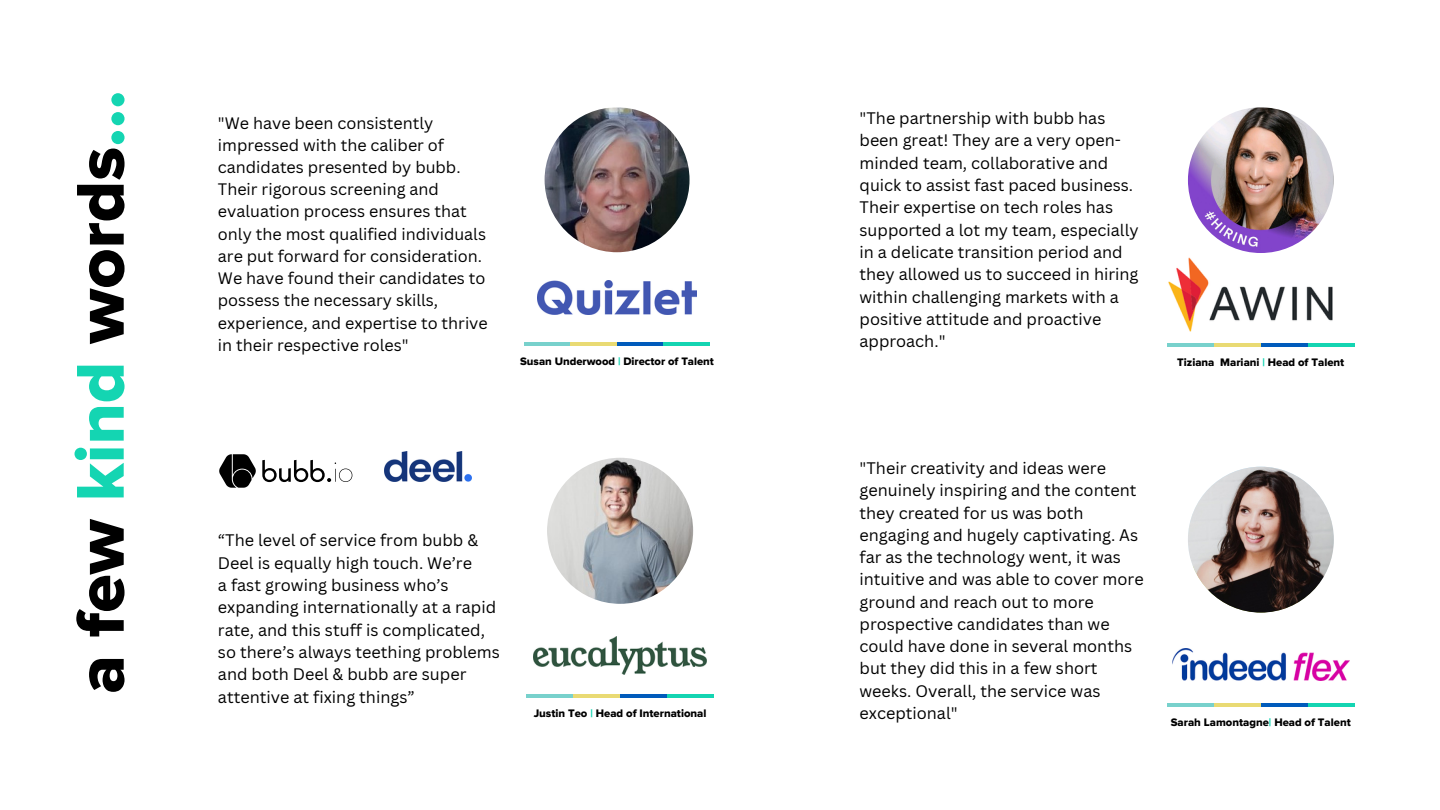
<style>
.page{position:relative;width:1440px;height:810px;background:#fff}
.page>*{position:absolute;margin:0;border:0;box-sizing:border-box;transform-origin:0 0}
.t1{font:70px "Proxima Nova Extrabld";color:#000}
.t2{font:16.3px/22.3px "Canva Sans";color:#000}
.t3{font:16.2px/22.3px "Canva Sans";color:#000}
.t4{font:11.3px "Proxima Nova Extrabld";color:#000}
.t5{font:11.2px "Proxima Nova Extrabld";color:#000}
.s1{color:#14d5b2}
</style>
<div class="page">
<img style="left:1188px;top:107px;width:146px;height:146px;border-radius:50%">
<img style="left:1168px;top:257px;width:165px;height:75px">
<hr style="left:1167px;top:343px;width:47px;height:4px;background:#78d1cc">
<hr style="left:1214px;top:343px;width:47px;height:4px;background:#e9da73">
<hr style="left:1261px;top:343px;width:47px;height:4px;background:#005bbb">
<hr style="left:1308px;top:343px;width:47px;height:4px;background:#14d5b2">
<img style="left:545px;top:107px;width:145px;height:145px;border-radius:50%">
<hr style="left:524px;top:342px;width:46px;height:4px;background:#78d1cc">
<hr style="left:570px;top:342px;width:47px;height:4px;background:#e9da73">
<hr style="left:617px;top:342px;width:47px;height:4px;background:#005bbb">
<hr style="left:664px;top:342px;width:46px;height:4px;background:#14d5b2">
<img style="left:537px;top:280px;width:160px;height:35px">
<hr style="left:1167px;top:703px;width:47px;height:4px;background:#78d1cc">
<hr style="left:1214px;top:703px;width:47px;height:4px;background:#e9da73">
<hr style="left:1261px;top:703px;width:47px;height:4px;background:#005bbb">
<hr style="left:1308px;top:703px;width:46px;height:4px;background:#14d5b2">
<img style="left:1172px;top:648px;width:177px;height:32px">
<img style="left:1188px;top:467px;width:146px;height:146px;border-radius:50%">
<img style="left:547px;top:458px;width:146px;height:146px;border-radius:50%">
<hr style="left:526px;top:694px;width:47px;height:4px;background:#78d1cc">
<hr style="left:573px;top:694px;width:47px;height:4px;background:#e9da73">
<hr style="left:620px;top:694px;width:47px;height:4px;background:#005bbb">
<hr style="left:667px;top:694px;width:47px;height:4px;background:#14d5b2">
<img style="left:534px;top:637px;width:172px;height:37px">
<svg style="left:262px;top:460px;width:90px;height:22px"></svg>
<svg style="left:219px;top:454px;width:37px;height:34px"></svg>
<img style="left:384px;top:452px;width:87px;height:30px">
<p class="t1" style="left:59px;top:694px;width:605px;rotate:-90deg">a few <span class="s1">kind</span> words<span class="s1">...</span></p>
<p class="t3" style="left:218px;top:111px;width:271px">"We have been consistently impressed with the caliber of candidates presented by bubb.<br>Their rigorous screening and evaluation process ensures that only the most qualified individuals are put forward for consideration.<br>We have found their candidates to possess the necessary skills, experience, and expertise to thrive in their respective roles"</p>
<p class="t5" style="left:520px;top:355px;width:195px">Susan Underwood <span class="s1">|</span> Director of Talent</p>
<p class="t2" style="left:218px;top:529px;width:262px">“The level of service from bubb &amp;<br>Deel is equally high touch. We’re</p>
<p class="t2" style="left:218px;top:573px;width:284px">a fast growing business who’s expanding internationally at a rapid rate, and this stuff is complicated, so there’s always teething problems and both Deel &amp; bubb are super attentive at fixing things”</p>
<p class="t4" style="left:534px;top:707px;width:174px">Justin Teo <span class="s1">|</span> Head of International</p>
<p class="t3" style="left:860px;top:107px;width:281px">"The partnership with bubb has been great! They are a very open&shy;minded team, collaborative and quick to assist fast paced business.<br>Their expertise on tech roles has supported a lot my team, especially in a delicate transition period and they allowed us to succeed in hiring within challenging markets with a positive attitude and proactive approach."</p>
<p class="t4" style="left:1177px;top:356px;width:168px">Tiziana Mariani <span class="s1">|</span> Head of Talent</p>
<p class="t2" style="left:860px;top:457px;width:286px">"Their creativity and ideas were genuinely inspiring and the content they created for us was both engaging and hugely captivating. As far as the technology went, it was intuitive and was able to cover more ground and reach out to more prospective candidates than we could have done in several months but they did this in a few short weeks. Overall, the service was exceptional"</p>
<p class="t4" style="left:1171px;top:715px;width:181px">Sarah Lamontagne<span class="s1">|</span> Head of Talent</p>
</div>
